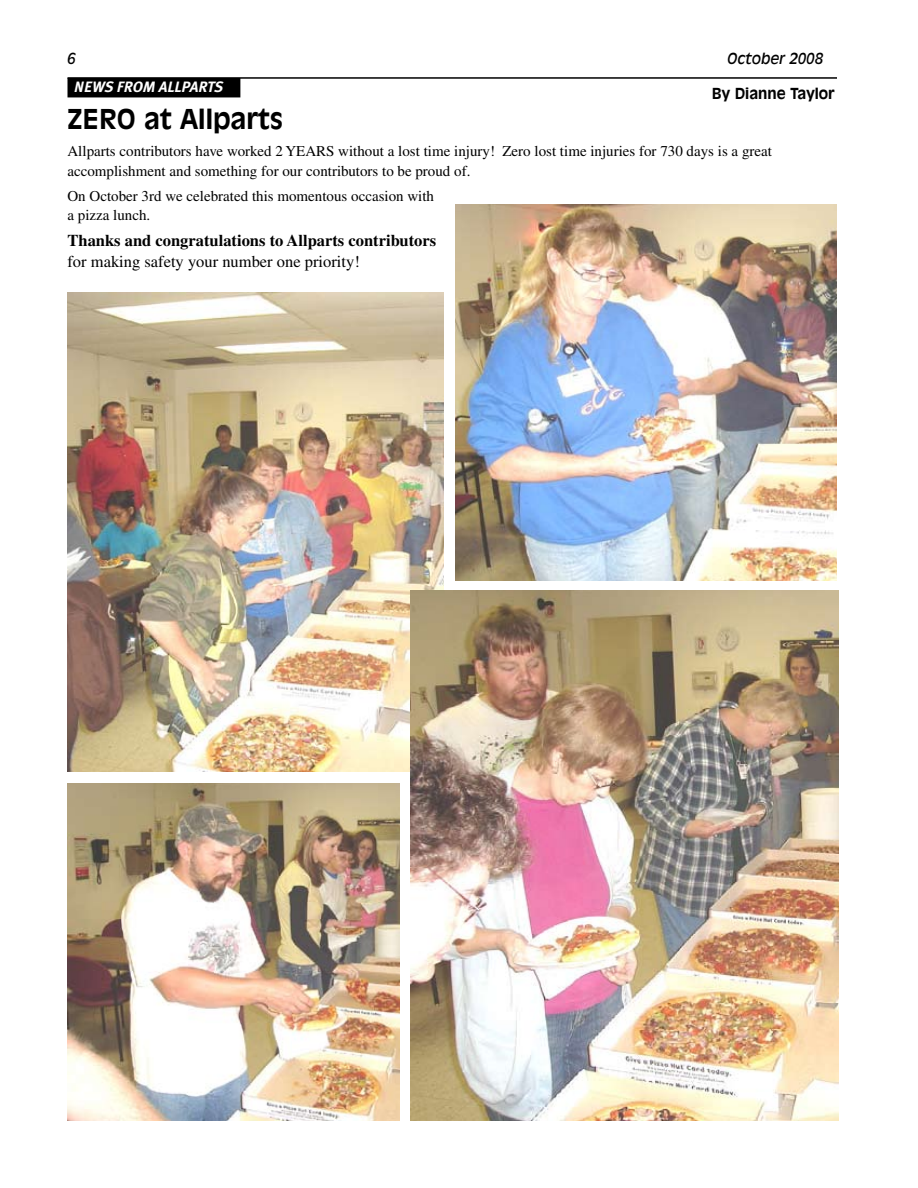
<style>
.page{position:relative;width:918px;height:1188px;background:#fff}
.page>*{position:absolute;margin:0;border:0;box-sizing:border-box;transform-origin:0 0}
.t1{font:700 27px "Incised 901 BT";color:#000}
.t2{font:700 16.5px "Times";color:#000}
.t3{font:16.5px "Times";color:#000}
.t4{font:15px/19.5px "Times";color:#000}
.t5{font:italic 700 15px "Meta Plus";letter-spacing:-.005em;color:#fff}
.t6{font:700 15px "Incised 901 BT";color:#000}
.t7{font:italic 15px "Incised 901 BT";color:#000}
</style>
<div class="page">
<hr style="left:68px;top:77px;width:769px;height:2px;background:#000">
<div style="left:68px;top:78px;width:172px;height:19px;background:#000"></div>
<img style="left:455px;top:204px;width:382px;height:376px">
<img style="left:68px;top:292px;width:375px;height:479px">
<img style="left:411px;top:590px;width:427px;height:530px">
<img style="left:68px;top:783px;width:331px;height:337px">
<p class="t7" style="left:68px;top:50px;width:10px">6</p>
<p class="t7" style="left:727px;top:50px;width:98px">October 2008</p>
<p class="t5" style="left:74px;top:78px;width:151px">NEWS FROM ALLPARTS</p>
<p class="t6" style="left:712px;top:85px;width:124px">By Dianne Taylor</p>
<h1 class="t1" style="left:68px;top:103px;width:217px">ZERO at Allparts</h1>
<p class="t4" style="left:67px;top:141px;width:706px">Allparts contributors have worked 2 YEARS without a lost time injury! Zero lost time injuries for 730 days is a great accomplishment and something for our contributors to be proud of.</p>
<p class="t4" style="left:67px;top:186px;width:368px">On October 3rd we celebrated this momentous occasion with a pizza lunch.</p>
<p class="t2" style="left:68px;top:231px;width:370px">Thanks and congratulations to Allparts contributors</p>
<p class="t3" style="left:68px;top:253px;width:294px">for making safety your number one priority!</p>
</div>
